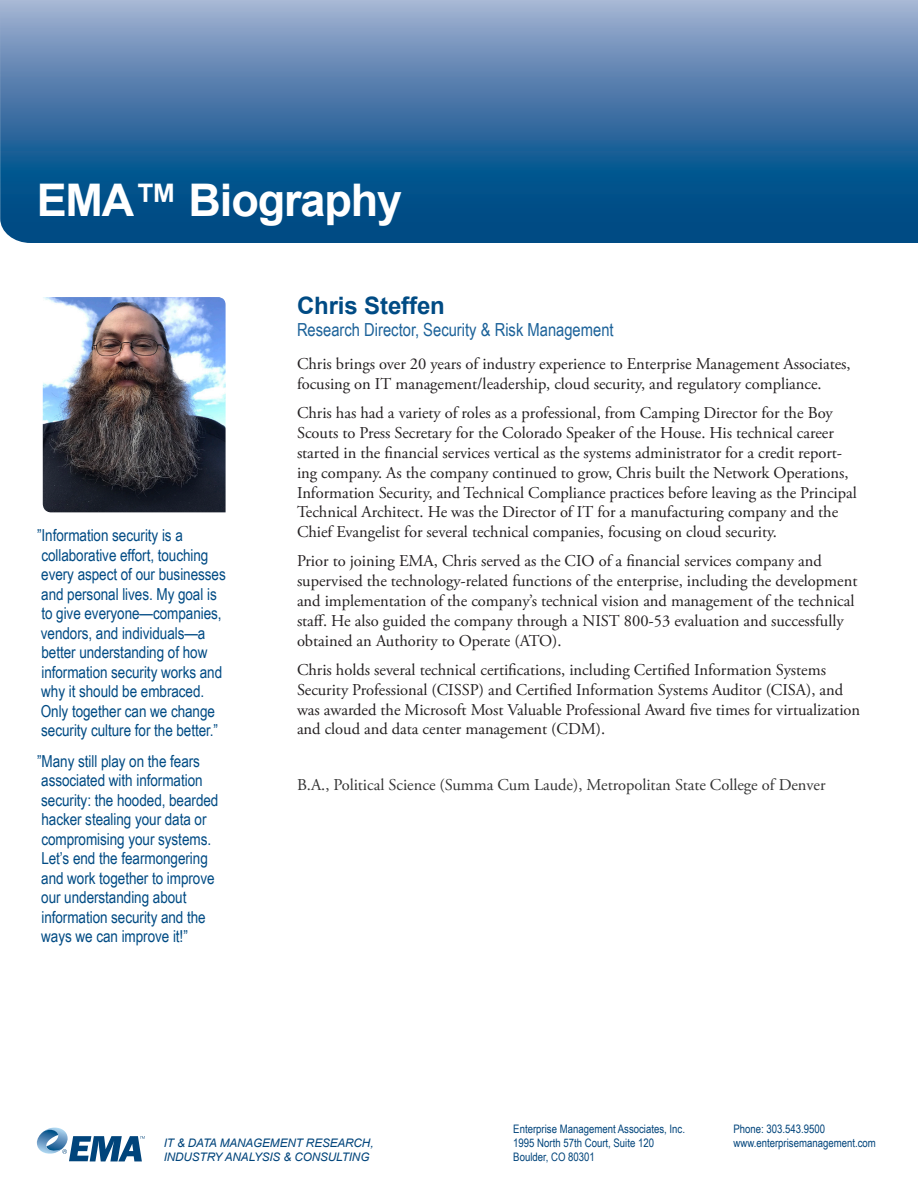
<style>
.page{position:relative;width:918px;height:1188px;background:#fff}
.page>*{position:absolute;margin:0;border:0;box-sizing:border-box;transform-origin:0 0}
.t1{font:700 45px "Arial";letter-spacing:-.025em;color:#fff}
.a_name{font:700 24px "Arial";letter-spacing:-.005em;color:#004b84}
.a_title{font:18px "Arial Narrow";color:#1c6299}
.t2{font:16.5px/19.8px "Adobe Garamond Pro";color:#231f20}
.a_Sidebar{font:16.5px/19.5px "Arial Narrow";letter-spacing:-.005em;color:#004b84}
.Normal__Web{font:16.5px "Adobe Garamond Pro";color:#333}
.t3{font:11.7px/14.1px "Arial Narrow";color:#00447b}
.t4{font:italic 11.7px "Arial";letter-spacing:-.01em;color:#00447b}
</style>
<div class="page">
<svg style="left:0;top:0;width:918px;height:243px;background:#3d72a3"></svg>
<svg style="left:36px;top:1128px;width:109px;height:33px"></svg>
<img style="left:43px;top:297px;width:183px;height:215px">
<h1 class="t1" style="left:37px;top:171px;width:367px">EMA™ Biography</h1>
<p class="a_Sidebar" style="left:37px;top:525px;width:190px">”Information security is a collaborative effort, touching every aspect of our businesses and personal lives. My goal is to give everyone—companies, vendors, and individuals—a better understanding of how information security works and why it should be embraced.<br>Only together can we change security culture for the better.”</p>
<p class="a_Sidebar" style="left:37px;top:750px;width:183px">”Many still play on the fears associated with information security: the hooded, bearded hacker stealing your data or compromising your systems.<br>Let’s end the fearmongering and work together to improve our understanding about information security and the ways we can improve it!”</p>
<p class="a_name" style="left:297px;top:290px;width:149px">Chris Steffen</p>
<p class="a_title" style="left:297px;top:317px;width:318px">Research Director, Security &amp; Risk Management</p>
<p class="t2" style="left:297px;top:355px;width:555px">Chris brings over 20 years of industry experience to Enterprise Management Associates, focusing on IT management/leadership, cloud security, and regulatory compliance.</p>
<p class="t2" style="left:297px;top:404px;width:561px">Chris has had a variety of roles as a professional, from Camping Director for the Boy Scouts to Press Secretary for the Colorado Speaker of the House. His technical career started in the financial services vertical as the systems administrator for a credit report&shy;ing company. As the company continued to grow, Chris built the Network Operations, Information Security, and Technical Compliance practices before leaving as the Principal Technical Architect. He was the Director of IT for a manufacturing company and the Chief Evangelist for several technical companies, focusing on cloud security.</p>
<p class="t2" style="left:297px;top:552px;width:562px">Prior to joining EMA, Chris served as the CIO of a financial services company and supervised the technology-related functions of the enterprise, including the development and implementation of the company’s technical vision and management of the technical staff. He also guided the company through a NIST 800-53 evaluation and successfully obtained an Authority to Operate (ATO).</p>
<p class="t2" style="left:297px;top:660px;width:565px">Chris holds several technical certifications, including Certified Information Systems Security Professional (CISSP) and Certified Information Systems Auditor (CISA), and was awarded the Microsoft Most Valuable Professional Award five times for virtualization and cloud and data center management (CDM).</p>
<p class="Normal__Web" style="left:297px;top:774px;width:530px">B.A., Political Science (Summa Cum Laude), Metropolitan State College of Denver</p>
<p class="t3" style="left:513px;top:1122px;width:173px">Enterprise Management Associates, Inc.<br>1995 North 57th Court, Suite 120<br>Boulder, CO 80301</p>
<p class="t3" style="left:733px;top:1122px;width:93px">Phone: 303.543.9500</p>
<p class="t4" style="left:164px;top:1136px;width:211px">IT &amp; DATA MANAGEMENT RESEARCH,</p>
<p class="t3" style="left:733px;top:1136px;width:144px">www.enterprisemanagement.com</p>
<p class="t4" style="left:164px;top:1150px;width:207px">INDUSTRY ANALYSIS &amp; CONSULTING</p>
</div>
